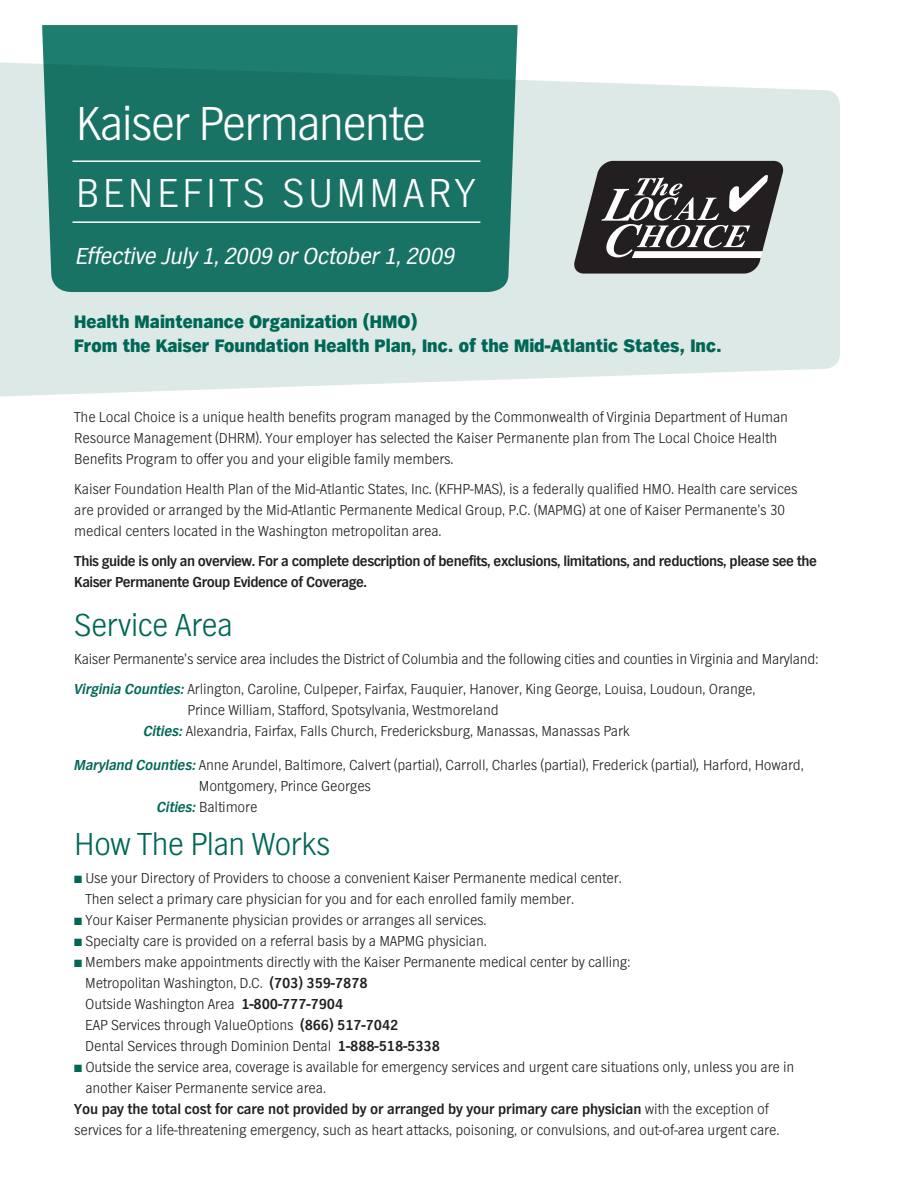
<style>
.page{position:relative;width:912px;height:1188px;background:#fff}
.page>*{position:absolute;margin:0;border:0;box-sizing:border-box;transform-origin:0 0}
.t1{font:300 49.5px "TV Nord EF";letter-spacing:-.04em;color:#fff}
.t2{font:300 42px "TV Nord EF";letter-spacing:.095em;color:#fff}
.t3{font:300 33px "TV Nord EF";letter-spacing:-.025em;color:#006756}
.t4{font:italic 24px "TV Nord EF";letter-spacing:-.025em;color:#fff}
.t5{font:800 18.75px/24px "TV Nord EF";color:#006756}
.t6{font:300 15px/21px "TV Nord EF";letter-spacing:-.01em;color:#231f20}
.t7{font:700 15px/21px "TV Nord EF";letter-spacing:-.03em;color:#231f20}
.t8{font:700 15px "TV Nord EF";letter-spacing:-.01em;color:#231f20}
.s1{font-weight:700;font-style:italic;color:#006756}
.s2{font-weight:400;font-style:italic}
.s3{color:#006756}
.s4{font-weight:700}
.s5{font-weight:300}
</style>
<div class="page">
<svg style="left:0;top:62px;width:839px;height:335px;background:#e1ebe9"></svg>
<svg style="left:42px;top:25px;width:475px;height:267px;background:#1e7769"></svg>
<hr style="left:72px;top:161px;width:408px;height:1px;background:#fff">
<hr style="left:72px;top:221px;width:408px;height:2px;background:#fff">
<svg style="left:574px;top:161px;width:208px;height:113px;background:#5d5b5c"></svg>
<h1 class="t1" style="left:76px;top:97px;width:352px">Kaiser Permanente</h1>
<h2 class="t2" style="left:76px;top:170px;width:52px">Bene</h2>
<h2 class="t2" style="left:182px;top:170px;width:154px">FIts Summary</h2>
<h3 class="t4" style="left:76px;top:243px;width:381px">Effective July 1, 2009 or October 1, 2009</h3>
<p class="t5" style="left:74px;top:310px;width:649px">Health Maintenance Organization (HMO)<br>From the Kaiser Foundation Health Plan, Inc. of the Mid-Atlantic States, Inc.</p>
<p class="t6" style="left:74px;top:406px;width:715px">The Local Choice is a unique health benefits program managed by the Commonwealth of Virginia Department of Human<br>Resource Management (DHRM). Your employer has selected the Kaiser Permanente plan from The Local Choice Health<br>Benefits Program to offer you and your eligible family members.</p>
<p class="t6" style="left:74px;top:478px;width:724px">Kaiser Foundation Health Plan of the Mid-Atlantic States, Inc. (KFHP-MAS), is a federally qualified HMO. Health care services are provided or arranged by the Mid-Atlantic Permanente Medical Group, P.C. (MAPMG) at one of Kaiser Permanente’s 30 medical centers located in the Washington metropolitan area.</p>
<p class="t7" style="left:74px;top:550px;width:744px">This guide is only an overview. For a complete description of benefits, exclusions, limitations, and reductions, please see the<br>Kaiser Permanente Group Evidence of Coverage.</p>
<h3 class="t3" style="left:74px;top:607px;width:160px">Service Area</h3>
<p class="t6" style="left:74px;top:644px;width:745px;line-height:30px">Kaiser Permanente’s service area includes the District of Columbia and the following cities and counties in Virginia and Maryland:<br><span class="s1">Virginia Counties:</span> Arlington, Caroline, Culpeper, Fairfax, Fauquier, Hanover, King George, Louisa, Loudoun, Orange,</p>
<p class="t6" style="left:143px;top:699px;width:488px;text-indent:44px">Prince William, Stafford, Spotsylvania, Westmoreland<br><span class="s1">Cities:</span> Alexandria, Fairfax, Falls Church, Fredericksburg, Manassas, Manassas Park</p>
<p class="t6" style="left:74px;top:755px;width:730px"><span class="s1">Maryland Counties:</span> Anne Arundel, Baltimore, Calvert (partial), Carroll, Charles (partial), Frederick (partial)<span class="s2">,</span> Harford, Howard,</p>
<p class="t6" style="left:199px;top:776px;width:173px">Montgomery, Prince Georges</p>
<p class="t6" style="left:157px;top:797px;width:102px"><span class="s1">Cities:</span> Baltimore</p>
<h3 class="t3" style="left:74px;top:826px;width:257px">How The Plan Works</h3>
<p class="t6" style="left:85px;top:868px;width:537px;text-indent:-11px"><span class="s3">■</span> Use your Directory of Providers to choose a convenient Kaiser Permanente medical center.<br>Then select a primary care physician for you and for each enrolled family member.</p>
<p class="t6" style="left:74px;top:910px;width:413px"><span class="s3">■</span> Your Kaiser Permanente physician provides or arranges all services.</p>
<p class="t6" style="left:74px;top:931px;width:414px"><span class="s3">■</span> Specialty care is provided on a referral basis by a MAPMG physician.</p>
<p class="t6" style="left:85px;top:952px;width:546px;text-indent:-11px"><span class="s3">■</span> Members make appointments directly with the Kaiser Permanente medical center by calling:<br>Metropolitan Washington, D.C. <span class="s4">(703) 359-7878<br></span>Outside Washington Area <span class="s4">1-800-777-7904<br></span>EAP Services through ValueOptions <span class="s4">(866) 517-7042<br></span>Dental Services through Dominion Dental <span class="s4">1-888-518-5338</span></p>
<p class="t6" style="left:74px;top:1057px;width:721px"><span class="s3">■</span> Outside the service area, coverage is available for emergency services and urgent care situations only, unless you are in</p>
<p class="t6" style="left:85px;top:1078px;width:242px">another Kaiser Permanente service area.</p>
<p class="t8" style="left:74px;top:1101px;width:695px">You pay the total cost for care not provided by or arranged by your primary care physician <span class="s5">with the exception of</span></p>
<p class="t6" style="left:74px;top:1120px;width:706px">services for a life-threatening emergency, such as heart attacks, poisoning, or convulsions, and out-of-area urgent care.</p>
</div>
